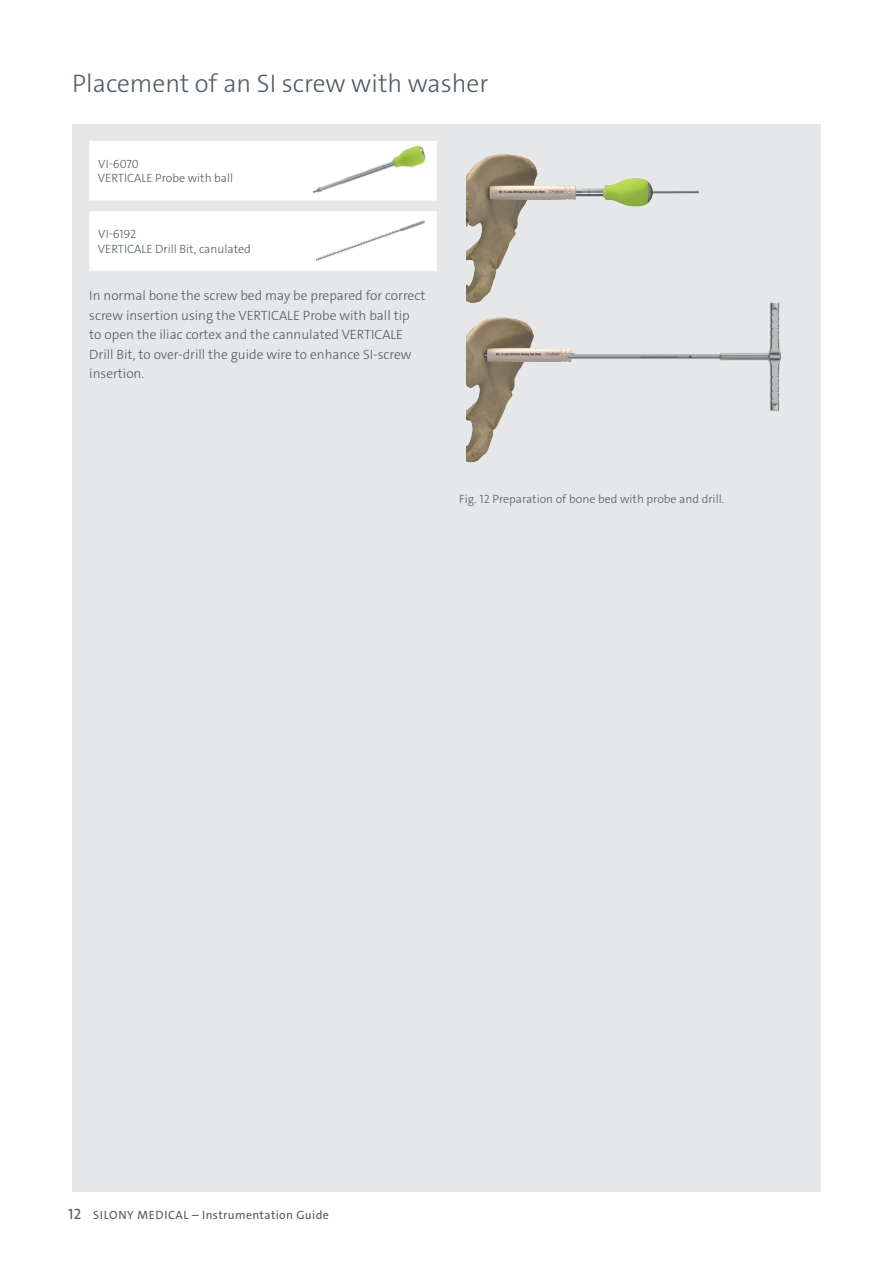
<style>
.page{position:relative;width:893px;height:1263px;background:#fff}
.page>*{position:absolute;margin:0;border:0;box-sizing:border-box;transform-origin:0 0}
.t1{font:300 25.5px "The Sans C4 s";color:#4c5c65}
.t2{font:300 13.5px/19.5px "The Sans C4 s";color:#4c5c65}
.t3{font:300 12px/14.4px "The Sans C4 s";color:#4c5c65}
.t4{font:12px "The Sans C4 s";letter-spacing:.03em;color:#4c5c65}
.s1{font-size:15px}
</style>
<div class="page">
<div style="left:72px;top:124px;width:749px;height:1067px;background:#e6e7e9"></div>
<div style="left:89px;top:141px;width:348px;height:60px;background:#fff"></div>
<div style="left:89px;top:211px;width:348px;height:60px;background:#fff"></div>
<img style="left:310px;top:144px;width:118px;height:57px">
<img style="left:315px;top:220px;width:110px;height:42px">
<img style="left:467px;top:153px;width:232px;height:102px">
<img style="left:467px;top:255px;width:102px;height:208px">
<img style="left:569px;top:302px;width:212px;height:109px">
<h1 class="t1" style="left:72px;top:67px;width:418px">Placement of an SI screw with washer</h1>
<p class="t3" style="left:98px;top:157px;width:137px">VI-6070<br>VERTICALE Probe with ball</p>
<p class="t3" style="left:98px;top:227px;width:154px">VI-6192<br>VERTICALE Drill Bit, canulated</p>
<p class="t2" style="left:89px;top:286px;width:338px">In normal bone the screw bed may be prepared for correct screw insertion using the VERTICALE Probe with ball tip to open the iliac cortex and the cannulated VERTICALE Drill Bit, to over-drill the guide wire to enhance SI-screw insertion.</p>
<p class="t3" style="left:459px;top:492px;width:267px">Fig. 12 Preparation of bone bed with probe and drill.</p>
<p class="t4" style="left:68px;top:1207px;width:262px"><span class="s1">12</span> SILONY MEDICAL – Instrumentation Guide</p>
</div>
